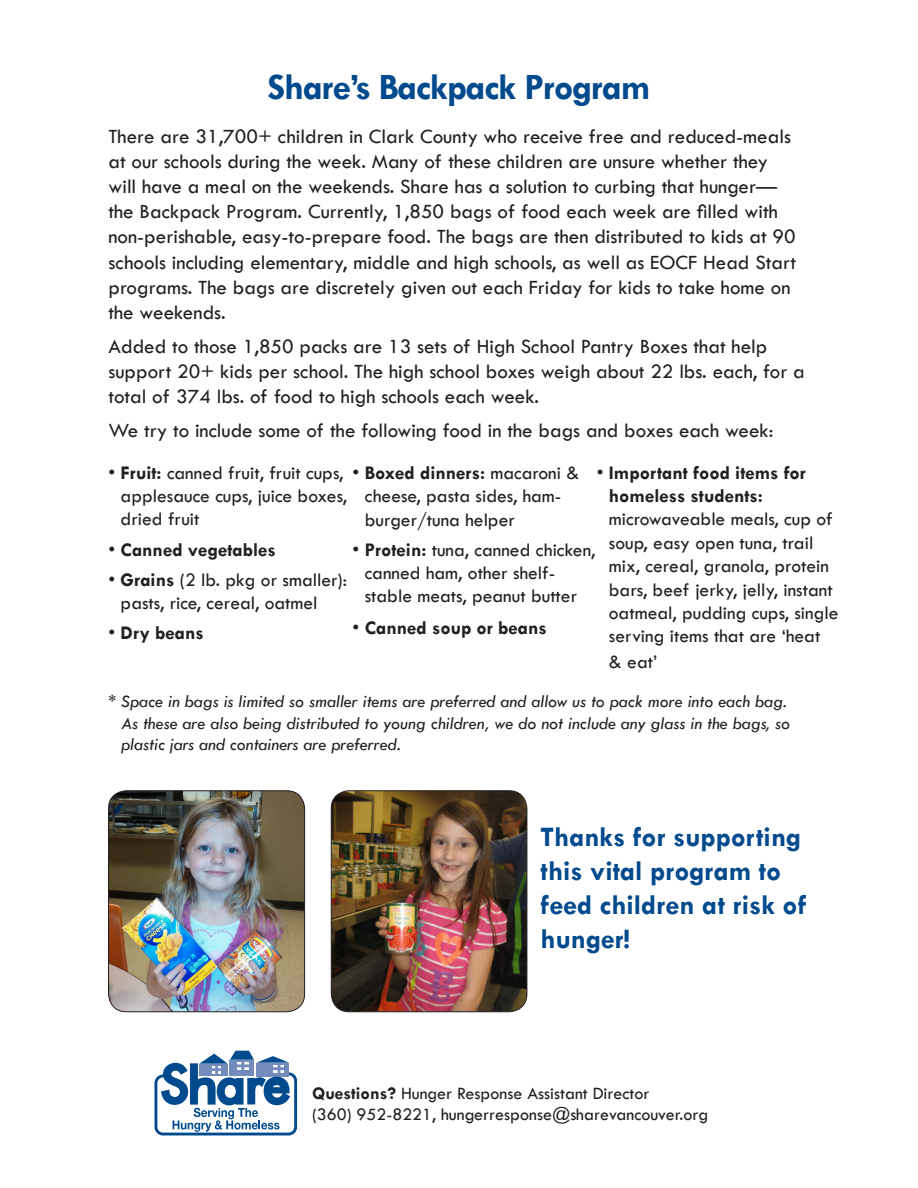
<style>
.page{position:relative;width:918px;height:1188px;background:#fff}
.page>*{position:absolute;margin:0;border:0;box-sizing:border-box;transform-origin:0 0}
.t1{font:700 37.5px "Tw Cen";letter-spacing:-.03em;color:#004a8d}
.t2{font:700 28.5px/34.2px "Tw Cen";color:#004a8d}
.t3{font:21px/25.2px "Tw Cen";color:#231f20}
.t4{font:19.5px/23.4px "Tw Cen";color:#231f20}
.t5{font:700 19.5px "Tw Cen";color:#231f20}
.t6{font:italic 18px/21.6px "Tw Cen";color:#231f20}
.t7{font:18px/21.6px "Tw Cen";color:#231f20}
.s1{font-weight:700}
.s2{font-weight:400}
</style>
<div class="page">
<img style="left:331px;top:791px;width:196px;height:221px">
<div style="left:331px;top:791px;width:196px;height:221px;border:1px solid #231f20;border-radius:18px"></div>
<img style="left:109px;top:791px;width:196px;height:221px">
<div style="left:108px;top:791px;width:197px;height:221px;border:1px solid #231f20;border-radius:18px"></div>
<svg style="left:154px;top:1051px;width:144px;height:85px"></svg>
<p class="t1" style="left:268px;top:65px;width:385px">Share’s Backpack Program</p>
<p class="t3" style="left:108px;top:123px;width:689px">There are 31,700+ children in Clark County who receive free and reduced-meals at our schools during the week. Many of these children are unsure whether they will have a meal on the weekends. Share has a solution to curbing that hunger— the Backpack Program. Currently, 1,850 bags of food each week are filled with non-perishable, easy-to-prepare food. The bags are then distributed to kids at 90 schools including elementary, middle and high schools, as well as EOCF Head Start programs. The bags are discretely given out each Friday for kids to take home on the weekends.</p>
<p class="t3" style="left:108px;top:333px;width:698px">Added to those 1,850 packs are 13 sets of High School Pantry Boxes that help support 20+ kids per school. The high school boxes weigh about 22 lbs. each, for a total of 374 lbs. of food to high schools each week.</p>
<p class="t3" style="left:108px;top:418px;width:667px">We try to include some of the following food in the bags and boxes each week:</p>
<p class="t4" style="left:609px;top:461px;width:231px;text-indent:-12px">• <span class="s1">Important food items for homeless students: </span>microwaveable meals, cup of soup, easy open tuna, trail mix, cereal, granola, protein bars, beef jerky, jelly, instant oatmeal, pudding cups, single serving items that are ‘heat</p>
<p class="t4" style="left:609px;top:650px;width:50px">&amp; eat’</p>
<p class="t4" style="left:121px;top:461px;width:228px;text-indent:-12px">• <span class="s1">Fruit:</span> canned fruit, fruit cups, applesauce cups, juice boxes, dried fruit</p>
<p class="t5" style="left:108px;top:538px;width:169px"><span class="s2">•</span> Canned vegetables</p>
<p class="t4" style="left:121px;top:568px;width:228px;text-indent:-12px">• <span class="s1">Grains</span> (2 lb. pkg or smaller): pasts, rice, cereal, oatmel</p>
<p class="t5" style="left:108px;top:621px;width:97px"><span class="s2">•</span> Dry beans</p>
<p class="t4" style="left:365px;top:461px;width:216px;text-indent:-12px">• <span class="s1">Boxed dinners:</span> macaroni &amp; cheese, pasta sides, ham&shy;burger/tuna helper</p>
<p class="t4" style="left:365px;top:538px;width:232px;text-indent:-12px">• <span class="s1">Protein:</span> tuna, canned chicken, canned ham, other shelf&shy;stable meats, peanut butter</p>
<p class="t5" style="left:353px;top:617px;width:196px"><span class="s2">•</span> Canned soup or beans</p>
<p class="t6" style="left:121px;top:690px;width:670px;text-indent:-13px">* Space in bags is limited so smaller items are preferred and allow us to pack more into each bag.<br>As these are also being distributed to young children, we do not include any glass in the bags, so plastic jars and containers are preferred.</p>
<p class="t2" style="left:541px;top:819px;width:268px">Thanks for supporting this vital program to feed children at risk of hunger!</p>
<p class="t7" style="left:312px;top:1082px;width:398px"><span class="s1">Questions?</span> Hunger Response Assistant Director<br>(360) 952-8221, hungerresponse@sharevancouver.org</p>
</div>
